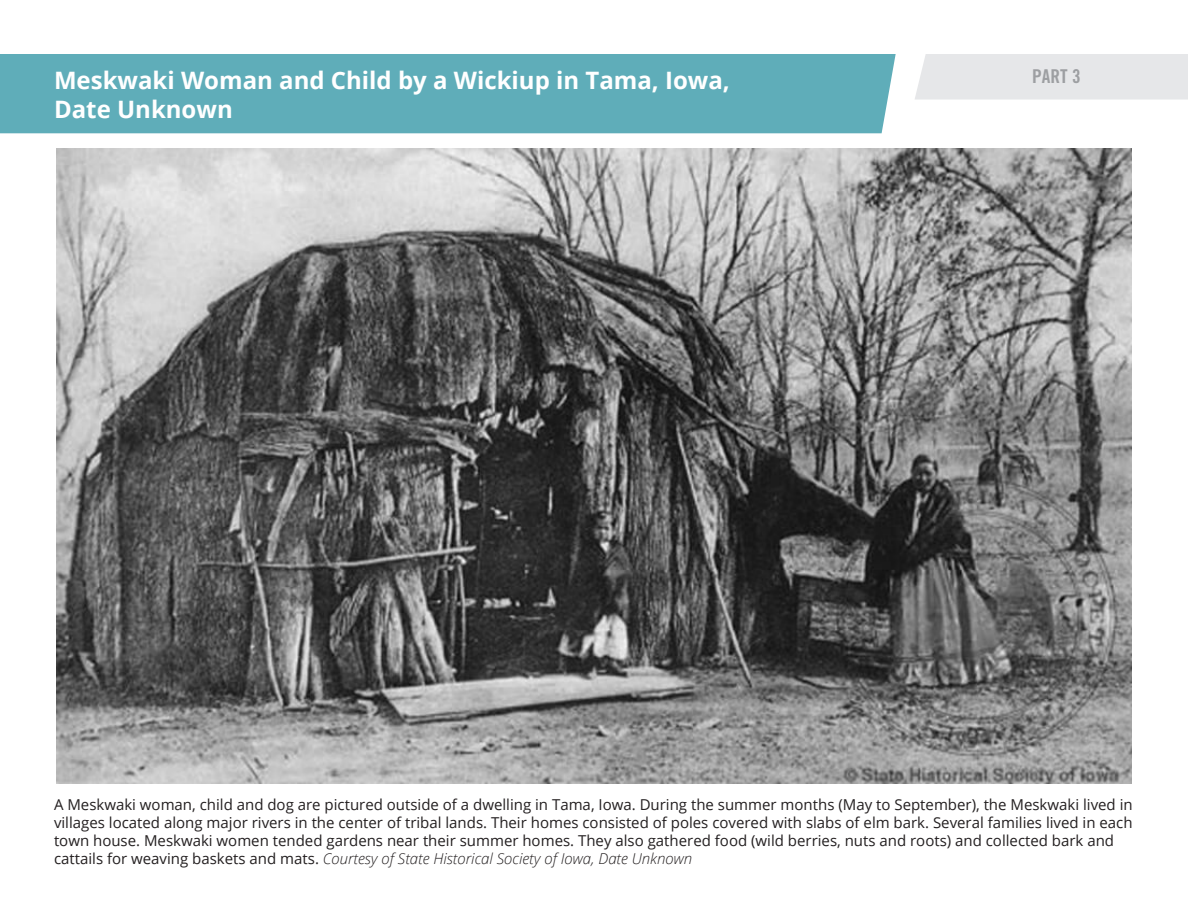
<style>
.page{position:relative;width:1188px;height:918px;background:#fff}
.page>*{position:absolute;margin:0;border:0;box-sizing:border-box;transform-origin:0 0}
.Header_2__3{font:700 24px/28.8px "Open Sans";color:#fff}
.t1{font:19.05px "Trade Gothic LT Std Bd Cn 20";color:#9d9fa2}
.t2{font:15px/18px "Open Sans";color:#231f20}
.s1{font-weight:300;font-style:italic}
</style>
<div class="page">
<div style="left:915px;top:54px;width:273px;height:46px;background:#e6e7e9"></div>
<div style="left:0;top:54px;width:896px;height:79px;background:#5fadb9"></div>
<img style="left:57px;top:149px;width:1074px;height:635px">
<p class="Header_2__3" style="left:54px;top:65px;width:677px">Meskwaki Woman and Child by a Wickiup in Tama, Iowa,<br>Date Unknown</p>
<p class="t1" style="left:1032px;top:65px;width:50px">PART 3</p>
<p class="t2" style="left:54px;top:796px;width:1080px">A Meskwaki woman, child and dog are pictured outside of a dwelling in Tama, Iowa. During the summer months (May to September), the Meskwaki lived in villages located along major rivers in the center of tribal lands. Their homes consisted of poles covered with slabs of elm bark. Several families lived in each town house. Meskwaki women tended gardens near their summer homes. They also gathered food (wild berries, nuts and roots) and collected bark and cattails for weaving baskets and mats. <span class="s1">Courtesy of State Historical Society of Iowa, Date Unknown</span></p>
</div>
